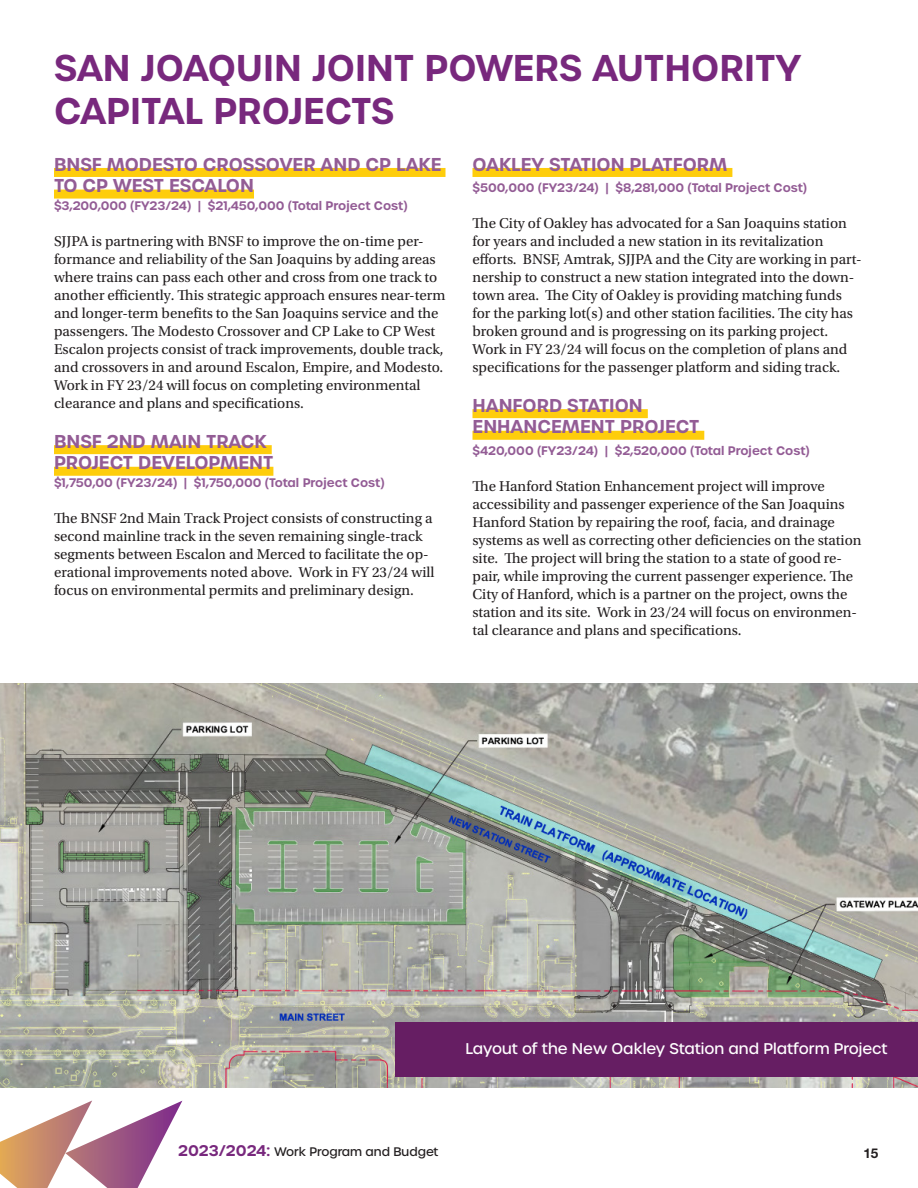
<style>
.page{position:relative;width:918px;height:1188px;background:#fff}
.page>*{position:absolute;margin:0;border:0;box-sizing:border-box;transform-origin:0 0}
.Paragraph_Style_3{font:600 36px "Urbane";color:#78287d}
.Paragraph_Style_4{font:600 18px/21.6px "Urbane";color:#935c95}
.t1{font:15px/18px "Utopia Std";color:#231f20}
.Paragraph_Style_5{font:500 15px "Urbane";color:#fff}
.t2{font:700 13.5px "Helvetica Neue LT Std";color:#231f20}
.Paragraph_Style_1{font:600 12px "Urbane";color:#935c95}
.Paragraph_Style_4-2{font:600 12px "Urbane";color:#935c95}
.t3{font:500 12px "Urbane";color:#231f20}
.s1{font-weight:600;font-size:15px;color:#78287d}
</style>
<div class="page">
<svg style="left:0;top:1101px;width:182px;height:87px"></svg>
<div style="left:54px;top:168px;width:392px;height:9px;background:#fecd0c"></div>
<div style="left:54px;top:190px;width:200px;height:9px;background:#fecd0c"></div>
<div style="left:54px;top:445px;width:218px;height:9px;background:#fecd0c"></div>
<div style="left:54px;top:467px;width:219px;height:9px;background:#fecd0c"></div>
<div style="left:472px;top:168px;width:260px;height:9px;background:#fecd0c"></div>
<div style="left:472px;top:409px;width:176px;height:9px;background:#fecd0c"></div>
<div style="left:472px;top:431px;width:232px;height:9px;background:#fecd0c"></div>
<img style="left:0;top:684px;width:918px;height:404px">
<div style="left:395px;top:1022px;width:523px;height:55px;background:#661e63"></div>
<p class="Paragraph_Style_3" style="left:54px;top:44px;width:749px">SAN JOAQUIN JOINT POWERS AUTHORITY</p>
<p class="Paragraph_Style_3" style="left:54px;top:87px;width:342px">CAPITAL PROJECTS</p>
<p class="Paragraph_Style_4" style="left:54px;top:153px;width:389px">BNSF MODESTO CROSSOVER AND CP LAKE<br>TO CP WEST ESCALON</p>
<p class="Paragraph_Style_1" style="left:54px;top:198px;width:355px">$3,200,000 (FY23/24) | $21,450,000 (Total Project Cost)</p>
<p class="t1" style="left:54px;top:233px;width:393px">SJJPA is partnering with BNSF to improve the on-time per&shy;formance and reliability of the San Joaquins by adding areas where trains can pass each other and cross from one track to another efficiently. This strategic approach ensures near-term and longer-term benefits to the San Joaquins service and the passengers. The Modesto Crossover and CP Lake to CP West Escalon projects consist of track improvements, double track, and crossovers in and around Escalon, Empire, and Modesto.<br>Work in FY 23/24 will focus on completing environmental clearance and plans and specifications.</p>
<p class="Paragraph_Style_4" style="left:54px;top:431px;width:214px">BNSF 2ND MAIN TRACK</p>
<p class="Paragraph_Style_4" style="left:54px;top:452px;width:221px">PROJECT DEVELOPMENT</p>
<p class="Paragraph_Style_1" style="left:54px;top:475px;width:332px">$1,750,00 (FY23/24) | $1,750,000 (Total Project Cost)</p>
<p class="t1" style="left:54px;top:510px;width:382px">The BNSF 2nd Main Track Project consists of constructing a second mainline track in the seven remaining single-track segments between Escalon and Merced to facilitate the op&shy;erational improvements noted above. Work in FY 23/24 will focus on environmental permits and preliminary design.</p>
<p class="Paragraph_Style_4" style="left:472px;top:153px;width:256px">OAKLEY STATION PLATFORM</p>
<p class="Paragraph_Style_4-2" style="left:472px;top:180px;width:336px">$500,000 (FY23/24) | $8,281,000 (Total Project Cost)</p>
<p class="t1" style="left:472px;top:215px;width:391px">The City of Oakley has advocated for a San Joaquins station for years and included a new station in its revitalization efforts. BNSF, Amtrak, SJJPA and the City are working in part&shy;nership to construct a new station integrated into the down&shy;town area. The City of Oakley is providing matching funds for the parking lot(s) and other station facilities. The city has broken ground and is progressing on its parking project.<br>Work in FY 23/24 will focus on the completion of plans and specifications for the passenger platform and siding track.</p>
<p class="Paragraph_Style_4" style="left:472px;top:395px;width:172px">HANFORD STATION</p>
<p class="Paragraph_Style_4" style="left:472px;top:416px;width:228px">ENHANCEMENT PROJECT</p>
<p class="Paragraph_Style_4-2" style="left:472px;top:443px;width:339px">$420,000 (FY23/24) | $2,520,000 (Total Project Cost)</p>
<p class="t1" style="left:472px;top:477px;width:391px">The Hanford Station Enhancement project will improve accessibility and passenger experience of the San Joaquins Hanford Station by repairing the roof, facia, and drainage systems as well as correcting other deficiencies on the station site. The project will bring the station to a state of good re&shy;pair, while improving the current passenger experience. The City of Hanford, which is a partner on the project, owns the station and its site. Work in 23/24 will focus on environmen&shy;tal clearance and plans and specifications.</p>
<p class="Paragraph_Style_5" style="left:465px;top:1039px;width:424px">Layout of the New Oakley Station and Platform Project</p>
<p class="t3" style="left:178px;top:1144px;width:262px"><span class="s1">2023/2024:</span> Work Program and Budget</p>
<p class="t2" style="left:863px;top:1145px;width:17px">15</p>
</div>
